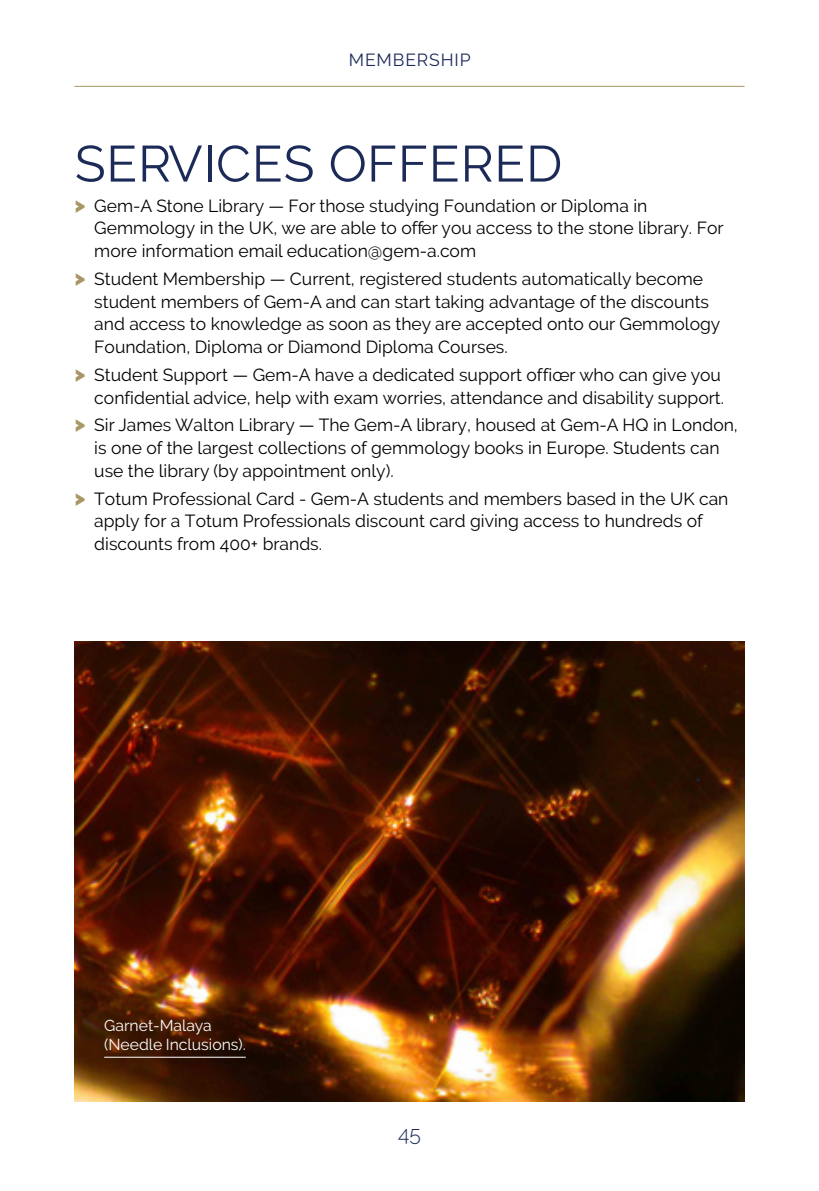
<style>
.page{position:relative;width:819px;height:1191px;background:#fff}
.page>*{position:absolute;margin:0;border:0;box-sizing:border-box;transform-origin:0 0}
.t1{font:50.75px "Raleway";letter-spacing:.015em;color:#1c2a58}
.t2{font:300 21px "Raleway";color:#1c2a58}
.t3{font:17.5px/22.8px "Raleway";color:#000}
.t4{font:17.5px/22.8px "Raleway";color:#000}
.t5{font:17.5px "Raleway";letter-spacing:.05em;color:#1c2a58}
.t6{font:15.75px/19.2px "Raleway";color:#fff}
.s1{font-weight:900;font-size:21px;color:#a99866}
.s2{font-style:inherit}
</style>
<div class="page">
<img style="left:74px;top:641px;width:670px;height:460px">
<hr style="left:104px;top:1057px;width:142px;height:1px;background:#fff">
<hr style="left:74px;top:86px;width:670px;height:1px;background:#a99866">
<p class="t5" style="left:349px;top:50px;width:123px">MEMBERSHIP</p>
<h1 class="t1" style="left:75px;top:134px;width:489px">SERVICES OFFERED</h1>
<p class="t3" style="left:94px;top:194px;width:630px;text-indent:-20px"><span class="s1">&gt;</span> Gem-A Stone Library — For those studying Foundation or Diploma in<br>Gemmology <span class="s2">in the UK</span>, we are able to offer you access to the stone library. For more information email education@gem-a.com</p>
<p class="t3" style="left:94px;top:267px;width:627px;text-indent:-20px"><span class="s1">&gt;</span> Student Membership — Current, registered students automatically become student members of Gem-A and can start taking advantage of the discounts and access to knowledge as soon as they are accepted onto our Gemmology Foundation, Diploma or Diamond Diploma Courses.</p>
<p class="t3" style="left:74px;top:363px;width:651px;text-align:right"><span class="s1">&gt;</span> Student Support — Gem-A have a dedicated support officer who can give you confidential advice, help with exam worries, attendance and disability support.</p>
<p class="t3" style="left:94px;top:414px;width:645px;text-indent:-20px"><span class="s1">&gt;</span> Sir James Walton Library — The Gem-A library, housed at Gem-A HQ in London, is one of the largest collections of gemmology books in Europe. Students can use the library (by appointment only).</p>
<p class="t4" style="left:94px;top:487px;width:635px;text-indent:-20px"><span class="s1">&gt;</span> Totum Professional Card - Gem-A students and members based in the UK can apply for a Totum Professionals discount card giving access to hundreds of discounts from 400+ brands.</p>
<p class="t6" style="left:104px;top:1015px;width:143px">Garnet-Malaya (Needle Inclusions).</p>
<p class="t2" style="left:398px;top:1121px;width:24px">45</p>
</div>
